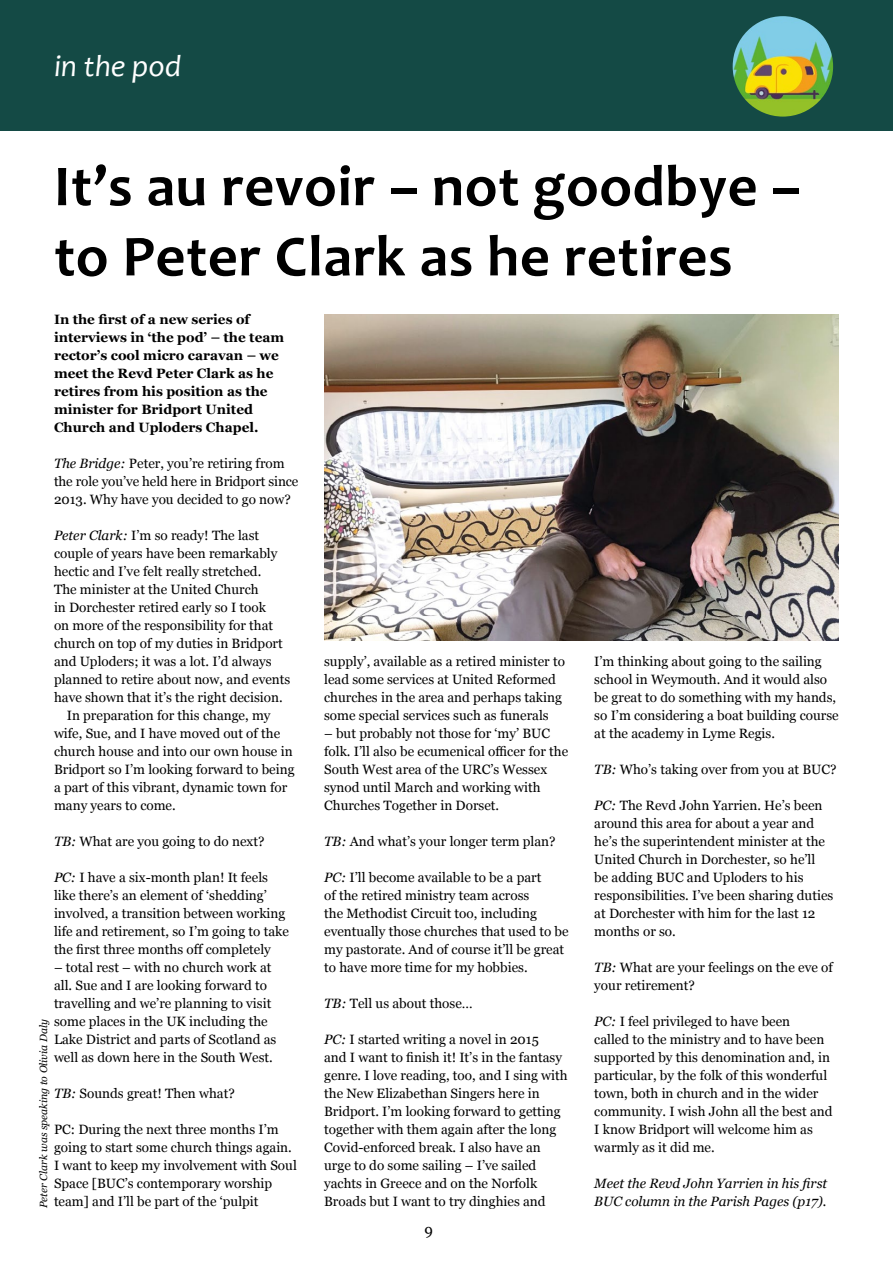
<style>
.page{position:relative;width:893px;height:1263px;background:#fff}
.page>*{position:absolute;margin:0;border:0;box-sizing:border-box;transform-origin:0 0}
.t1{font:700 58.5px/70.2px "Candara";letter-spacing:.01em;color:#000}
.t2{font:italic 30.75px "Candara";color:#fff}
.t3{font:15px "Georgia";color:#000}
.t4{font:13.5px/18px "Georgia";color:#000}
.t5{font:700 13.5px/18px "Georgia";color:#000}
.t6{font:italic 13.5px/18px "Georgia";color:#000}
.t7{font:italic 10.5px "Georgia";color:#000}
.s1{font-style:italic}
</style>
<div class="page">
<div style="left:0;top:0;width:893px;height:130px;background:#144a45"></div>
<img style="left:324px;top:315px;width:515px;height:325px">
<img style="left:733px;top:16px;width:100px;height:101px;border-radius:50px">
<h2 class="t2" style="left:54px;top:48px;width:129px">in the pod</h2>
<h1 class="t1" style="left:54px;top:151px;width:748px">It’s au revoir – not goodbye – to Peter Clark as he retires</h1>
<p class="t5" style="left:54px;top:310px;width:232px">In the first of a new series of interviews in ‘the pod’ – the team rector’s cool micro caravan – we meet the Revd Peter Clark as he retires from his position as the minister for Bridport United<br>Church and Uploders Chapel.</p>
<p class="t4" style="left:54px;top:454px;width:246px"><span class="s1">The Bridge:</span> Peter, you’re retiring from the role you’ve held here in Bridport since<br>2013. Why have you decided to go now?</p>
<p class="t4" style="left:54px;top:526px;width:207px"><span class="s1">Peter Clark:</span> I’m so ready! The last</p>
<p class="t4" style="left:54px;top:544px;width:225px">couple of years have been remarkably</p>
<p class="t4" style="left:54px;top:562px;width:209px">hectic and I’ve felt really stretched.</p>
<p class="t4" style="left:54px;top:580px;width:206px">The minister at the United Church</p>
<p class="t4" style="left:54px;top:598px;width:214px">in Dorchester retired early so I took</p>
<p class="t4" style="left:54px;top:616px;width:221px">on more of the responsibility for that</p>
<p class="t4" style="left:54px;top:634px;width:230px">church on top of my duties in Bridport</p>
<p class="t4" style="left:54px;top:652px;width:219px">and Uploders; it was a lot. I’d always</p>
<p class="t4" style="left:54px;top:670px;width:238px">planned to retire about now, and events</p>
<p class="t4" style="left:54px;top:688px;width:230px">have shown that it’s the right decision.</p>
<p class="t4" style="left:67px;top:706px;width:205px">In preparation for this change, my</p>
<p class="t4" style="left:54px;top:724px;width:228px">wife, Sue, and I have moved out of the</p>
<p class="t4" style="left:54px;top:742px;width:240px">church house and into our own house in</p>
<p class="t4" style="left:54px;top:760px;width:242px">Bridport so I’m looking forward to being</p>
<p class="t4" style="left:54px;top:778px;width:235px">a part of this vibrant, dynamic town for</p>
<p class="t4" style="left:54px;top:796px;width:123px">many years to come.</p>
<p class="t4" style="left:54px;top:832px;width:212px"><span class="s1">TB:</span> What are you going to do next?</p>
<p class="t4" style="left:54px;top:868px;width:236px"><span class="s1">PC:</span> I have a six-month plan! It feels like there’s an element of ‘shedding’ involved, a transition between working life and retirement, so I’m going to take the first three months off completely</p>
<p class="t4" style="left:54px;top:958px;width:224px">– total rest – with no church work at all. Sue and I are looking forward to travelling and we’re planning to visit some places in the UK including the Lake District and parts of Scotland as well as down here in the South West.</p>
<p class="t4" style="left:54px;top:1084px;width:182px"><span class="s1">TB:</span> Sounds great! Then what?</p>
<p class="t4" style="left:54px;top:1120px;width:244px">PC: During the next three months I’m going to start some church things again.<br>I want to keep my involvement with Soul Space [BUC’s contemporary worship team] and I’ll be part of the ‘pulpit</p>
<p class="t4" style="left:324px;top:652px;width:242px">supply’, available as a retired minister to lead some services at United Reformed churches in the area and perhaps taking some special services such as funerals</p>
<p class="t4" style="left:324px;top:724px;width:246px">– but probably not those for ‘my’ BUC folk. I’ll also be ecumenical officer for the South West area of the URC’s Wessex synod until March and working with Churches Together in Dorset.</p>
<p class="t4" style="left:324px;top:832px;width:233px"><span class="s1">TB:</span> And what’s your longer term plan?</p>
<p class="t4" style="left:324px;top:868px;width:246px"><span class="s1">PC:</span> I’ll become available to be a part<br>of the retired ministry team across<br>the Methodist Circuit too, including eventually those churches that used to be my pastorate. And of course it’ll be great to have more time for my hobbies.</p>
<p class="t4" style="left:324px;top:994px;width:150px"><span class="s1">TB:</span> Tell us about those…</p>
<p class="t4" style="left:324px;top:1030px;width:245px"><span class="s1">PC:</span> I started writing a novel in 2015<br>and I want to finish it! It’s in the fantasy genre. I love reading, too, and I sing with the New Elizabethan Singers here in Bridport. I’m looking forward to getting together with them again after the long Covid-enforced break. I also have an urge to do some sailing – I’ve sailed yachts in Greece and on the Norfolk Broads but I want to try dinghies and</p>
<p class="t4" style="left:594px;top:652px;width:246px">I’m thinking about going to the sailing school in Weymouth. And it would also be great to do something with my hands, so I’m considering a boat building course at the academy in Lyme Regis.</p>
<p class="t4" style="left:594px;top:760px;width:244px"><span class="s1">TB:</span> Who’s taking over from you at BUC?</p>
<p class="t4" style="left:594px;top:796px;width:241px"><span class="s1">PC:</span> The Revd John Yarrien. He’s been around this area for about a year and he’s the superintendent minister at the United Church in Dorchester, so he’ll<br>be adding BUC and Uploders to his responsibilities. I’ve been sharing duties at Dorchester with him for the last 12 months or so.</p>
<p class="t4" style="left:594px;top:958px;width:240px"><span class="s1">TB:</span> What are your feelings on the eve of your retirement?</p>
<p class="t4" style="left:594px;top:1012px;width:240px"><span class="s1">PC:</span> I feel privileged to have been<br>called to the ministry and to have been supported by this denomination and, in particular, by the folk of this wonderful town, both in church and in the wider community. I wish John all the best and I know Bridport will welcome him as warmly as it did me.</p>
<p class="t6" style="left:594px;top:1174px;width:234px">Meet the Revd John Yarrien in his first<br>BUC column in the Parish Pages (p17).</p>
<p class="t7" style="left:36px;top:1208px;width:190px;rotate:-90deg">Peter Clark was speaking to Olivia Daly</p>
<p class="t3" style="left:425px;top:1219px;width:10px">9</p>
</div>
